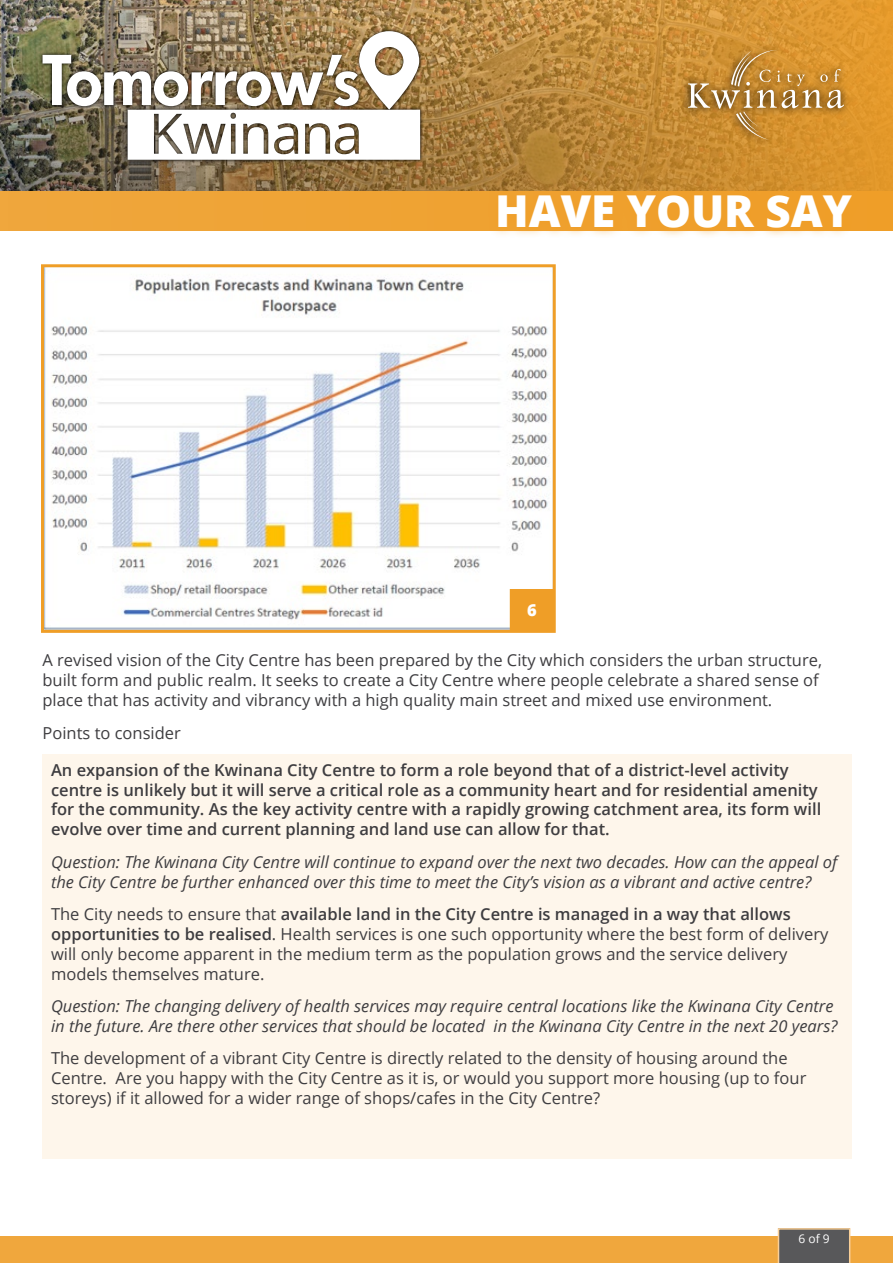
<style>
.page{position:relative;width:893px;height:1263px;background:#fff}
.page>*{position:absolute;margin:0;border:0;box-sizing:border-box;transform-origin:0 0}
.t1{font:800 43.95px "Open Sans";color:#fff}
.t2{font:16.5px/19.8px "Open Sans";color:#3e3d40}
.t3{font:italic 16.5px/19.8px "Open Sans";color:#3e3d40}
.t4{font:600 16.5px/19.8px "Open Sans";color:#3e3d40}
.t5{font:800 16.5px "Open Sans";color:#fff}
.t6{font:12px "Open Sans";color:#fff}
.s1{font-weight:600}
</style>
<div class="page">
<div style="left:0;top:1236px;width:893px;height:27px;background:#f0a73d"></div>
<svg style="left:778px;top:1228px;width:72px;height:35px;background:#63605e"></svg>
<img style="left:0;top:0;width:893px;height:230px">
<svg style="left:680px;top:42px;width:172px;height:105px;background:#d29130"></svg>
<svg style="left:688px;top:50px;width:156px;height:90px;background:#c89140"></svg>
<img style="left:39px;top:28px;width:384px;height:135px">
<img style="left:43px;top:31px;width:377px;height:129px">
<div style="left:488px;top:185px;width:373px;height:54px;background:#ef9e27;opacity:.8"></div>
<div style="left:43px;top:755px;width:809px;height:404px;background:#fef6eb"></div>
<img style="left:45px;top:268px;width:504px;height:361px">
<div style="left:41px;top:264px;width:515px;height:369px;border:3px solid #ef9e27"></div>
<div style="left:511px;top:590px;width:42px;height:40px;background:#ef9e27"></div>
<div style="left:510px;top:589px;width:44px;height:42px;border:3px solid #ef9e27"></div>
<h1 class="t1" style="left:495px;top:178px;width:358px">HAVE YOUR SAY</h1>
<p class="t5" style="left:527px;top:598px;width:11px">6</p>
<p class="t2" style="left:43px;top:650px;width:781px">A revised vision of the City Centre has been prepared by the City which considers the urban structure, built form and public realm. It seeks to create a City Centre where people celebrate a shared sense of place that has activity and vibrancy with a high quality main street and mixed use environment.</p>
<p class="t2" style="left:43px;top:722px;width:140px">Points to consider</p>
<p class="t4" style="left:51px;top:759px;width:772px">An expansion of the Kwinana City Centre to form a role beyond that of a district-level activity centre is unlikely but it will serve a critical role as a community heart and for residential amenity for the community. As the key activity centre with a rapidly growing catchment area, its form will evolve over time and current planning and land use can allow for that.</p>
<p class="t3" style="left:51px;top:851px;width:788px">Question: The Kwinana City Centre will continue to expand over the next two decades. How can the appeal of the City Centre be further enhanced over this time to meet the City’s vision as a vibrant and active centre?</p>
<p class="t2" style="left:51px;top:904px;width:779px">The City needs to ensure that <span class="s1">available land in the City Centre is managed in a way that allows opportunities to be realised</span>. Health services is one such opportunity where the best form of delivery will only become apparent in the medium term as the population grows and the service delivery models themselves mature.</p>
<p class="t3" style="left:51px;top:996px;width:788px">Question: The changing delivery of health services may require central locations like the Kwinana City Centre in the future. Are there other services that should be located in the Kwinana City Centre in the next 20 years?</p>
<p class="t2" style="left:51px;top:1048px;width:757px">The development of a vibrant City Centre is directly related to the density of housing around the<br>Centre. Are you happy with the City Centre as it is, or would you support more housing (up to four storeys) if it allowed for a wider range of shops/cafes in the City Centre?</p>
<p class="t6" style="left:798px;top:1230px;width:33px">6 of 9</p>
</div>
